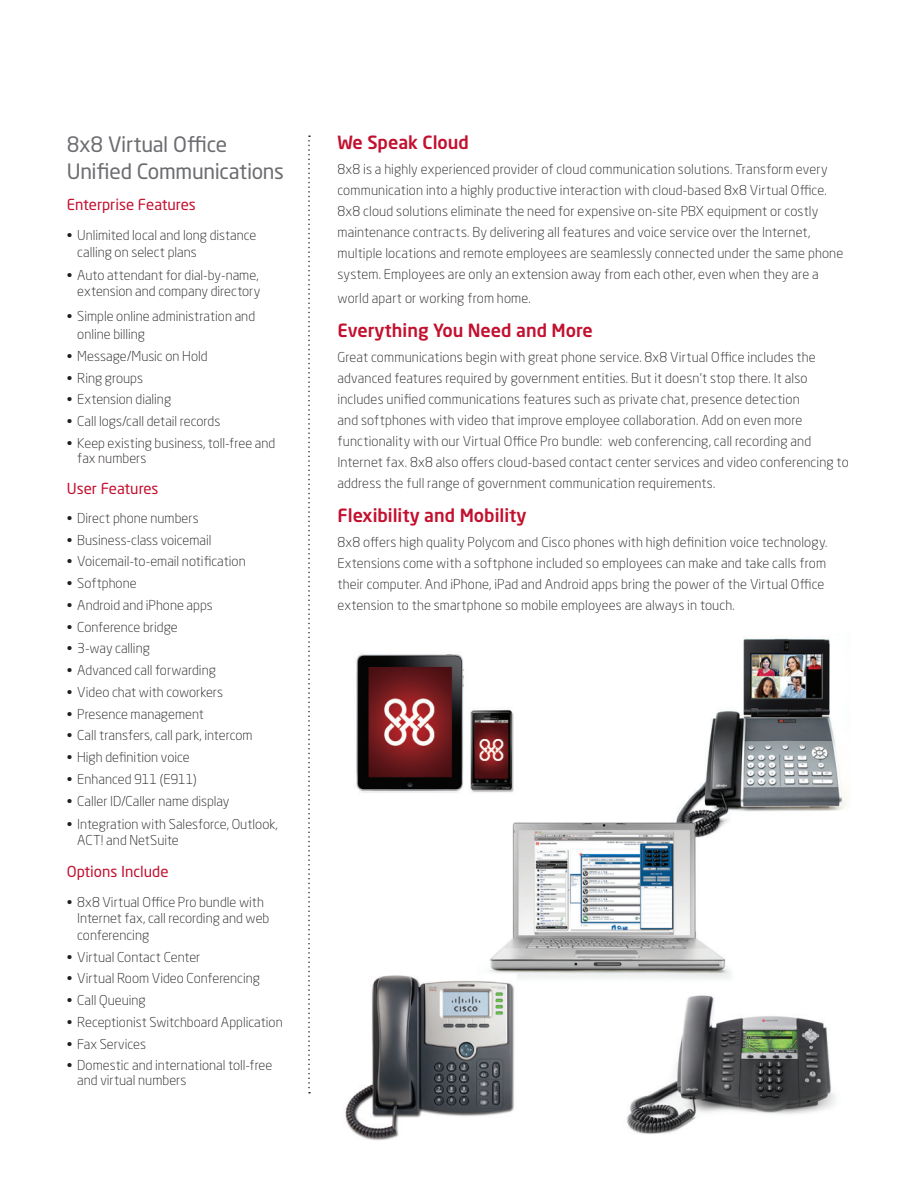
<style>
.page{position:relative;width:918px;height:1188px;background:#fff}
.page>*{position:absolute;margin:0;border:0;box-sizing:border-box;transform-origin:0 0}
.t1{font:21px/27px "Neo Sans Std";letter-spacing:-.015em;color:#6c6d70}
.t2{font:500 18px "Neo Sans Std";color:#c3102f}
.t3{font:15px "Neo Sans Std";color:#c3102f}
.t4{font:300 13.5px/21px "Neo Sans Std";letter-spacing:.005em;color:#231f20}
</style>
<div class="page">
<svg style="left:308px;top:135px;width:2px;height:958px"></svg>
<img style="left:345px;top:636px;width:502px;height:504px">
<h1 class="t1" style="left:67px;top:130px;width:219px">8x8 Virtual Office<br>Unified Communications</h1>
<p class="t3" style="left:67px;top:195px;width:131px">Enterprise Features</p>
<p class="t4" style="left:77px;top:227px;width:181px;line-height:16.5px;text-indent:-11px">• Unlimited local and long distance calling on select plans</p>
<p class="t4" style="left:67px;top:267px;width:195px;line-height:16.5px;text-align:right">• Auto attendant for dial-by-name, extension and company directory</p>
<p class="t4" style="left:77px;top:307px;width:179px;line-height:18px;text-indent:-11px">• Simple online administration and online billing</p>
<p class="t4" style="left:67px;top:345px;width:142px">• Message/Music on Hold</p>
<p class="t4" style="left:67px;top:367px;width:78px">• Ring groups</p>
<p class="t4" style="left:67px;top:389px;width:106px">• Extension dialing</p>
<p class="t4" style="left:67px;top:410px;width:155px">• Call logs/call detail records</p>
<p class="t4" style="left:77px;top:435px;width:200px;line-height:15px;text-indent:-11px">• Keep existing business, toll-free and fax numbers</p>
<p class="t3" style="left:67px;top:480px;width:93px">User Features</p>
<p class="t4" style="left:67px;top:507px;width:133px">• Direct phone numbers</p>
<p class="t4" style="left:67px;top:529px;width:146px">• Business-class voicemail</p>
<p class="t4" style="left:67px;top:551px;width:180px">• Voicemail-to-email notification</p>
<p class="t4" style="left:67px;top:573px;width:71px">• Softphone</p>
<p class="t4" style="left:67px;top:594px;width:148px">• Android and iPhone apps</p>
<p class="t4" style="left:67px;top:616px;width:113px">• Conference bridge</p>
<p class="t4" style="left:67px;top:638px;width:85px">• 3-way calling</p>
<p class="t4" style="left:67px;top:660px;width:151px">• Advanced call forwarding</p>
<p class="t4" style="left:67px;top:681px;width:158px">• Video chat with coworkers</p>
<p class="t4" style="left:67px;top:703px;width:139px">• Presence management</p>
<p class="t4" style="left:67px;top:725px;width:187px">• Call transfers, call park, intercom</p>
<p class="t4" style="left:67px;top:746px;width:124px">• High definition voice</p>
<p class="t4" style="left:67px;top:768px;width:131px">• Enhanced 911 (E911)</p>
<p class="t4" style="left:67px;top:790px;width:164px">• Caller ID/Caller name display</p>
<p class="t4" style="left:77px;top:815px;width:202px;line-height:16.5px;text-indent:-11px">• Integration with Salesforce, Outlook,<br>ACT! and NetSuite</p>
<p class="t3" style="left:67px;top:862px;width:103px">Options Include</p>
<p class="t4" style="left:77px;top:894px;width:194px;line-height:16.5px;text-indent:-11px">• 8x8 Virtual Office Pro bundle with<br>Internet fax, call recording and web conferencing</p>
<p class="t4" style="left:67px;top:946px;width:135px">• Virtual Contact Center</p>
<p class="t4" style="left:67px;top:968px;width:195px">• Virtual Room Video Conferencing</p>
<p class="t4" style="left:67px;top:990px;width:80px">• Call Queuing</p>
<p class="t4" style="left:67px;top:1011px;width:217px">• Receptionist Switchboard Application</p>
<p class="t4" style="left:67px;top:1033px;width:81px">• Fax Services</p>
<p class="t4" style="left:77px;top:1058px;width:197px;line-height:15px;text-indent:-11px">• Domestic and international toll-free and virtual numbers</p>
<h2 class="t2" style="left:338px;top:131px;width:133px">We Speak Cloud</h2>
<p class="t4" style="left:338px;top:158px;width:507px">8x8 is a highly experienced provider of cloud communication solutions. Transform every communication into a highly productive interaction with cloud-based 8x8 Virtual Office.<br>8x8 cloud solutions eliminate the need for expensive on-site PBX equipment or costly maintenance contracts. By delivering all features and voice service over the Internet, multiple locations and remote employees are seamlessly connected under the same phone system. Employees are only an extension away from each other, even when they are a</p>
<p class="t4" style="left:338px;top:287px;width:195px">world apart or working from home.</p>
<h2 class="t2" style="left:338px;top:319px;width:257px">Everything You Need and More</h2>
<p class="t4" style="left:338px;top:346px;width:513px">Great communications begin with great phone service. 8x8 Virtual Office includes the advanced features required by government entities. But it doesn’t stop there. It also includes unified communications features such as private chat, presence detection<br>and softphones with video that improve employee collaboration. Add on even more functionality with our Virtual Office Pro bundle: web conferencing, call recording and Internet fax. 8x8 also offers cloud-based contact center services and video conferencing to address the full range of government communication requirements.</p>
<h2 class="t2" style="left:338px;top:504px;width:191px">Flexibility and Mobility</h2>
<p class="t4" style="left:338px;top:531px;width:492px">8x8 offers high quality Polycom and Cisco phones with high definition voice technology.<br>Extensions come with a softphone included so employees can make and take calls from their computer. And iPhone, iPad and Android apps bring the power of the Virtual Office extension to the smartphone so mobile employees are always in touch.</p>
</div>
